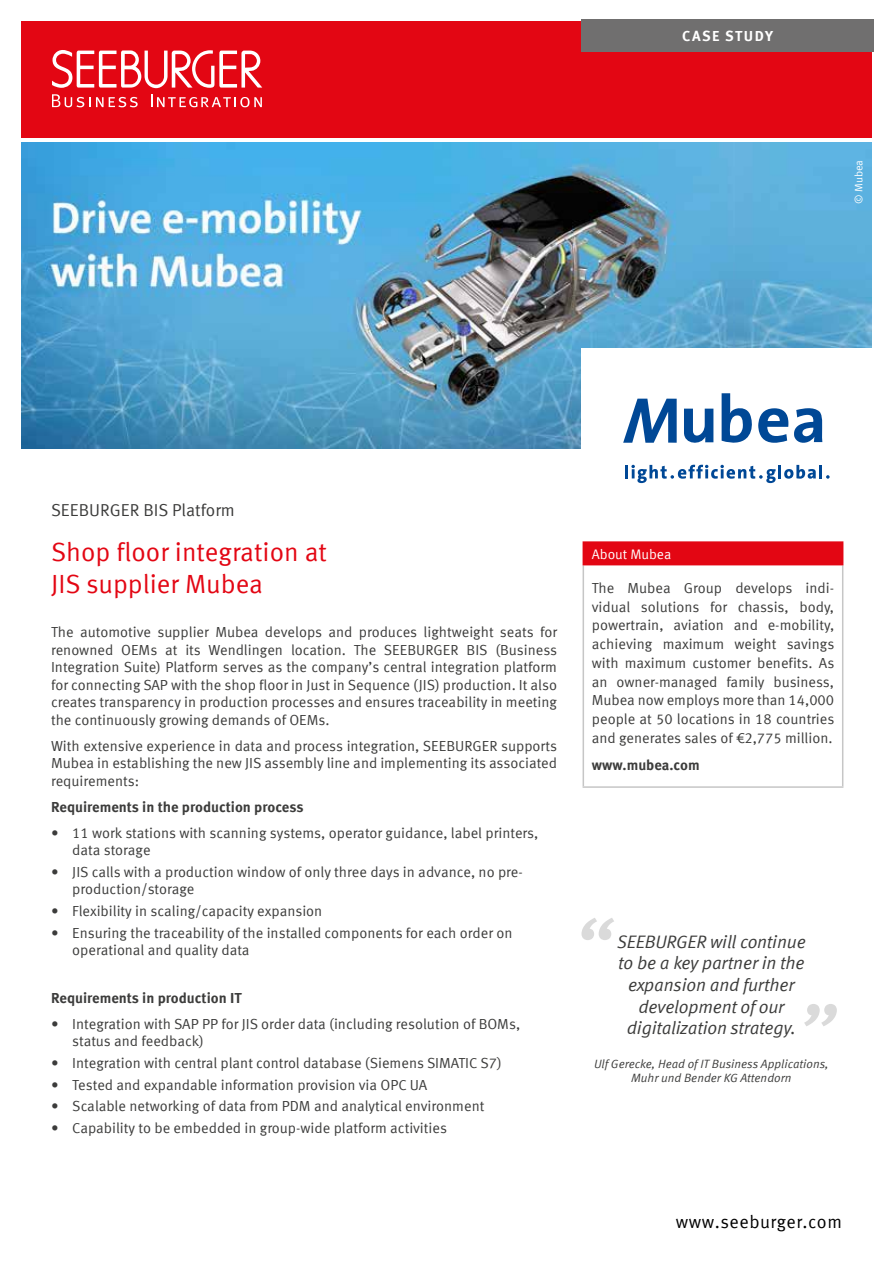
<style>
.page{position:relative;width:893px;height:1263px;background:#fff}
.page>*{position:absolute;margin:0;border:0;box-sizing:border-box;transform-origin:0 0}
.t1{font:26.25px/31.5px "Meta Offc Pro Norm";color:#e30613}
.t2{font:18px/21.6px "Meta Offc Pro Norm Ita";letter-spacing:-.01em;color:#3c3c3b;text-align:center}
.Aufzählungszeichen{font:18px "Meta Offc Pro Norm";letter-spacing:.03em;color:#000}
.t3{font:17.25px "Meta Offc Pro Norm";color:#3c3c3b}
.t4{font:14.55px/17.4px "Meta Offc Pro Norm";color:#3c3c3b}
.t5{font:700 14.55px "Meta Offc Pro";color:#3c3c3b}
.t6{font:700 14.55px "Meta Offc Pro";letter-spacing:.1em;color:#fff}
.t7{font:13.8px "Meta Offc Pro Norm";letter-spacing:-.005em;color:#fff}
.Text_Bildunterschrif{font:12px/13.5px "Meta Offc Pro Norm Ita";color:#3c3c3b;text-align:center}
.t8{font:10.8px "Meta Offc Pro Norm";letter-spacing:-.005em;color:#fff}
</style>
<div class="page">
<div style="left:21px;top:21px;width:851px;height:117px;background:#e30613"></div>
<svg style="left:52px;top:50px;width:210px;height:38px"></svg>
<svg style="left:151px;top:94px;width:111px;height:13px"></svg>
<svg style="left:52px;top:94px;width:86px;height:13px"></svg>
<img style="left:21px;top:142px;width:712px;height:307px">
<svg style="left:733px;top:142px;width:139px;height:206px;background:#5dadd8"></svg>
<div style="left:581px;top:19px;width:293px;height:33px;background:#706f6f"></div>
<div style="left:581px;top:349px;width:296px;height:113px;background:#fff"></div>
<div style="left:583px;top:542px;width:260px;height:23px;background:#e30613"></div>
<hr style="left:583px;top:565px;width:1px;height:221px;background:#c6c6c6">
<hr style="left:842px;top:565px;width:1px;height:221px;background:#c6c6c6">
<hr style="left:583px;top:786px;width:260px;height:2px;background:#c6c6c6">
<hr style="left:583px;top:541px;width:260px;height:2px;background:#e30613">
<svg style="left:684px;top:409px;width:29px;height:34px"></svg>
<svg style="left:722px;top:393px;width:66px;height:50px"></svg>
<svg style="left:794px;top:408px;width:29px;height:35px"></svg>
<svg style="left:623px;top:399px;width:54px;height:44px"></svg>
<svg style="left:625px;top:465px;width:205px;height:18px"></svg>
<svg style="left:804px;top:1004px;width:33px;height:22px"></svg>
<svg style="left:581px;top:918px;width:33px;height:22px"></svg>
<p class="t6" style="left:682px;top:25px;width:92px">CASE STUDY</p>
<p class="t8" style="left:851px;top:204px;width:45px;rotate:-90deg">© Mubea</p>
<p class="t3" style="left:51px;top:497px;width:185px">SEEBURGER BIS Platform</p>
<p class="t1" style="left:51px;top:535px;width:277px">Shop floor integration at<br>JIS supplier Mubea</p>
<p class="t4" style="left:51px;top:623px;width:508px;text-align:justify">The automotive supplier Mubea develops and produces lightweight seats for renowned OEMs at its Wendlingen location. The SEEBURGER BIS (Business Integration Suite) Platform serves as the company’s central integration platform for connecting SAP with the shop floor in Just in Sequence (JIS) production. It also creates transparency in production processes and ensures traceability in meeting the continuously growing demands of OEMs.</p>
<p class="t4" style="left:51px;top:736px;width:508px;text-align:justify">With extensive experience in data and process integration, SEEBURGER supports Mubea in establishing the new JIS assembly line and implementing its associated requirements:</p>
<p class="t5" style="left:51px;top:795px;width:254px">Requirements in the production process</p>
<p class="t4" style="left:72px;top:823px;width:468px;text-indent:-21px">• 11 work stations with scanning systems, operator guidance, label printers, data storage</p>
<p class="t4" style="left:72px;top:862px;width:452px;text-indent:-21px">• JIS calls with a production window of only three days in advance, no pre&shy;production/storage</p>
<p class="t4" style="left:51px;top:901px;width:273px">• Flexibility in scaling/capacity expansion</p>
<p class="t4" style="left:72px;top:923px;width:442px;text-indent:-21px">• Ensuring the traceability of the installed components for each order on operational and quality data</p>
<p class="t5" style="left:51px;top:986px;width:192px">Requirements in production IT</p>
<p class="t4" style="left:72px;top:1014px;width:449px;text-indent:-21px">• Integration with SAP PP for JIS order data (including resolution of BOMs, status and feedback)</p>
<p class="t4" style="left:51px;top:1053px;width:452px">• Integration with central plant control database (Siemens SIMATIC S7)</p>
<p class="t4" style="left:51px;top:1075px;width:378px">• Tested and expandable information provision via OPC UA</p>
<p class="t4" style="left:51px;top:1096px;width:435px">• Scalable networking of data from PDM and analytical environment</p>
<p class="t4" style="left:51px;top:1118px;width:397px">• Capability to be embedded in group-wide platform activities</p>
<p class="t7" style="left:592px;top:543px;width:81px">About Mubea</p>
<p class="t4" style="left:592px;top:577px;width:244px;line-height:18.8px;text-align:justify">The Mubea Group develops indi&shy;vidual solutions for chassis, body, powertrain, aviation and e-mobility, achieving maximum weight savings with maximum customer benefits. As an owner-managed family business, Mubea now employs more than 14,000 people at 50 locations in 18 countries and generates sales of €2,775 million.</p>
<p class="t5" style="left:592px;top:754px;width:109px">www.mubea.com</p>
<p class="t2" style="left:617px;top:929px;width:190px">SEEBURGER will continue to be a key partner in the expansion and further development of our digitalization strategy.</p>
<p class="Text_Bildunterschrif" style="left:594px;top:1057px;width:236px">Ulf Gerecke, Head of IT Business Applications,<br>Muhr und Bender KG Attendorn</p>
<p class="Aufzählungszeichen" style="left:676px;top:1208px;width:168px">www.seeburger.com</p>
</div>
